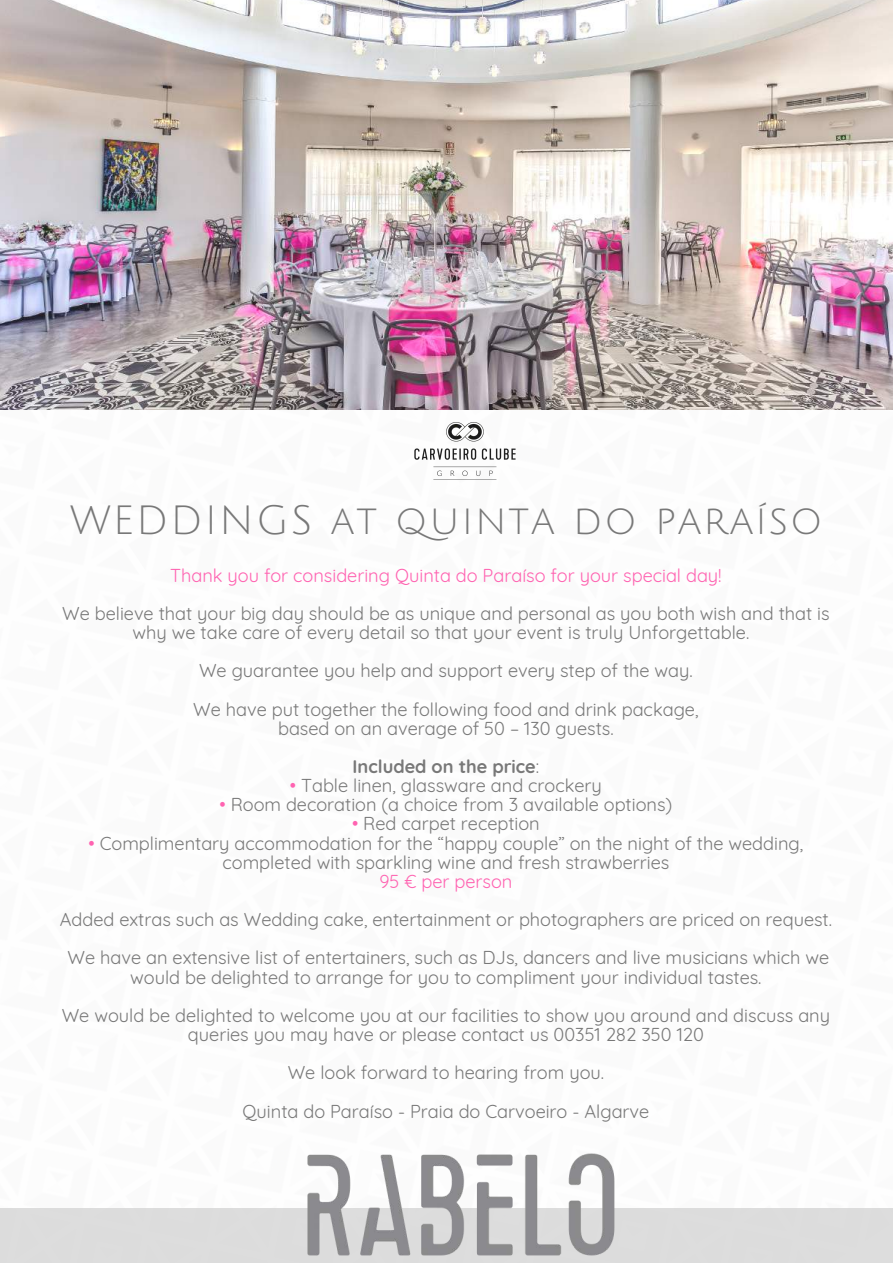
<style>
.page{position:relative;width:893px;height:1263px;background:#fff}
.page>*{position:absolute;margin:0;border:0;box-sizing:border-box;transform-origin:0 0}
.t1{font:39.75px "Julius Sans One";letter-spacing:.05em;color:#787878}
.t2{font:18.15px/38.2px "Quicksand";color:#787878;text-align:center}
.t3{font:18.15px "Quicksand";color:#ff63b1}
.s1{font-weight:700}
.s2{color:#ff63b1}
</style>
<div class="page">
<div style="left:0;top:1208px;width:893px;height:55px;background:#d9d9d9"></div>
<img style="left:0;top:0;width:893px;height:410px">
<img style="left:307px;top:1153px;width:308px;height:103px">
<img style="left:400px;top:408px;width:130px;height:72px">
<h1 class="t1" style="left:70px;top:499px;width:754px">WEDDINGS at quinta do paraíso</h1>
<p class="t3" style="left:170px;top:563px;width:553px">Thank you for considering Quinta do Paraíso for your special day!</p>
<p class="t2" style="left:62px;top:603px;width:769px;line-height:19.2px">We believe that your big day should be as unique and personal as you both wish and that is why we take care of every detail so that your event is truly Unforgettable.</p>
<p class="t2" style="left:193px;top:651px;width:507px">We guarantee you help and support every step of the way.<br>We have put together the following food and drink package,</p>
<p class="t2" style="left:278px;top:709px;width:337px">based on an average of 50 – 130 guests.<br><span class="s1">Included on the price</span>:</p>
<p class="t2" style="left:290px;top:766px;width:314px"><span class="s2">•</span> Table linen, glassware and crockery</p>
<p class="t2" style="left:219px;top:785px;width:454px"><span class="s2">•</span> Room decoration (a choice from 3 available options)</p>
<p class="t2" style="left:352px;top:804px;width:189px"><span class="s2">•</span> Red carpet reception</p>
<p class="t2" style="left:89px;top:833px;width:716px;line-height:19.2px"><span class="s2">•</span> Complimentary accommodation for the “happy couple” on the night of the wedding, completed with sparkling wine and fresh strawberries</p>
<p class="t3" style="left:379px;top:870px;width:135px">95 € per person</p>
<p class="t2" style="left:60px;top:900px;width:774px">Added extras such as Wedding cake, entertainment or photographers are priced on request.<br>We have an extensive list of entertainers, such as DJs, dancers and live musicians which we</p>
<p class="t2" style="left:62px;top:957px;width:770px">would be delighted to arrange for you to compliment your individual tastes.<br>We would be delighted to welcome you at our facilities to show you around and discuss any</p>
<p class="t2" style="left:188px;top:1015px;width:517px">queries you may have or please contact us 00351 282 350 120<br>We look forward to hearing from you.<br>Quinta do Paraíso - Praia do Carvoeiro - Algarve</p>
</div>
